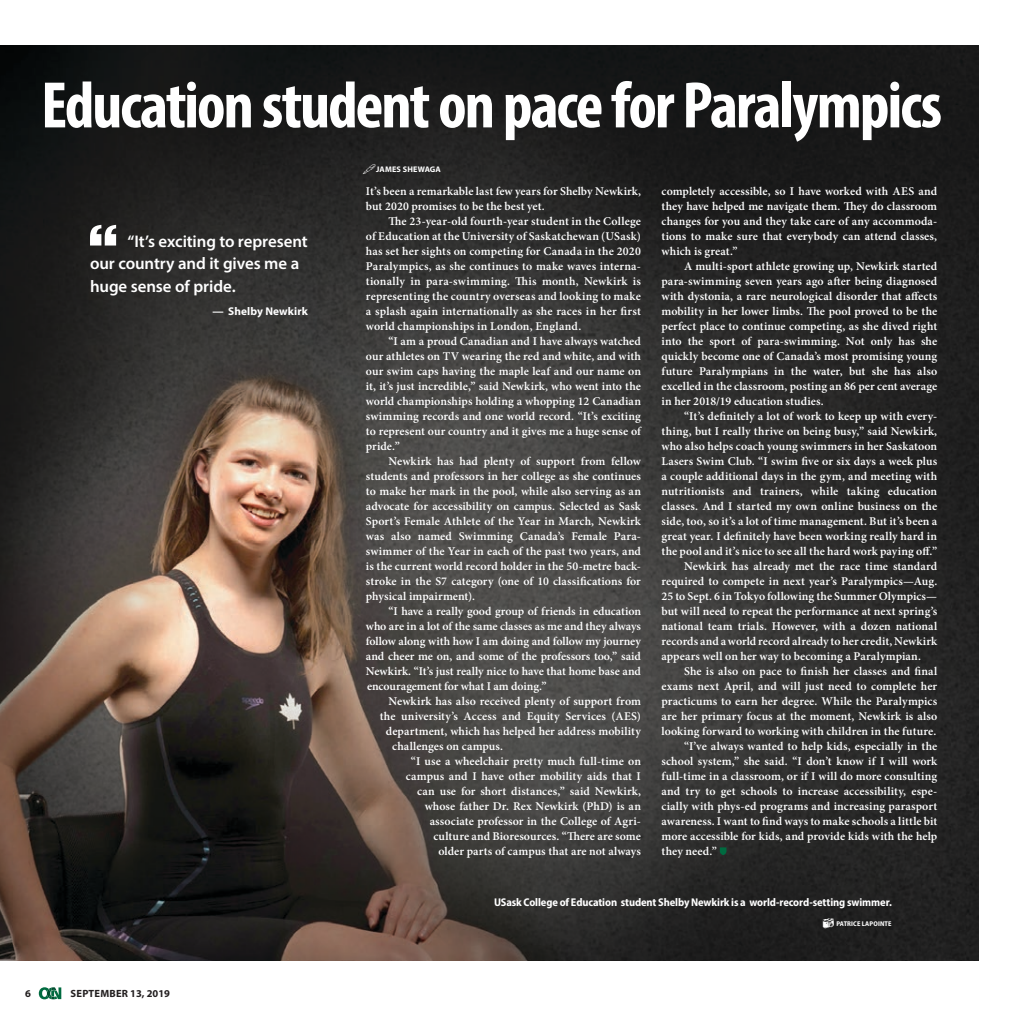
<style>
.page{position:relative;width:1024px;height:1024px;background:#fff}
.page>*{position:absolute;margin:0;border:0;box-sizing:border-box;transform-origin:0 0}
.heading_3{font:700 condensed 66.38px "Myriad Pro";letter-spacing:-.03em;color:#fff}
.Pull_out_Quote{font:600 16.88px/22.5px "Myriad Pro";letter-spacing:-.005em;color:#fff}
.Copy{font:600 11.88px/15px "Minion Pro";letter-spacing:.005em;color:#fff;text-align:justify}
.photo_caption{font:700 semi-condensed 11.25px "Myriad Pro";letter-spacing:-.01em;color:#fff}
.Pull_out_Quote-2{font:700 11.25px "Myriad Pro";letter-spacing:.01em;color:#fff}
.t1{font:700 10.5px "Myriad Pro";letter-spacing:.02em;color:#231f20}
.t2{font:700 8.12px "Myriad Pro";letter-spacing:.02em;color:#fff}
.t3{font:700 semi-condensed 6.88px "Myriad Pro";letter-spacing:.02em;color:#fff}
</style>
<div class="page">
<svg style="left:39px;top:987px;width:22px;height:12px"></svg>
<img style="left:0;top:45px;width:979px;height:916px">
<svg style="left:720px;top:847px;width:6px;height:8px"></svg>
<svg style="left:90px;top:225px;width:26px;height:20px"></svg>
<svg style="left:363px;top:163px;width:12px;height:11px"></svg>
<svg style="left:823px;top:918px;width:11px;height:10px"></svg>
<p class="heading_3" style="left:41px;top:64px;width:902px">Education student on pace for Paralympics</p>
<p class="Pull_out_Quote" style="left:90px;top:230px;width:219px;text-indent:37px">“It’s exciting to represent our country and it gives me a huge sense of pride.</p>
<p class="Pull_out_Quote-2" style="left:212px;top:304px;width:97px">— Shelby Newkirk</p>
<p class="t1" style="left:25px;top:986px;width:7px">6</p>
<p class="t1" style="left:71px;top:986px;width:101px">SEPTEMBER 13, 2019</p>
<p class="t2" style="left:376px;top:164px;width:66px">JAMES SHEWAGA</p>
<p class="Copy" style="left:366px;top:184px;width:277px">It’s been a remarkable last few years for Shelby Newkirk, but 2020 promises to be the best yet.</p>
<p class="Copy" style="left:366px;top:214px;width:277px;text-indent:23px">The 23-year-old fourth-year student in the College of Education at the University of Saskatchewan (USask) has set her sights on competing for Canada in the 2020<br>Paralympics, as she continues to make waves interna&shy;tionally in para-swimming. This month, Newkirk is representing the country overseas and looking to make a splash again internationally as she races in her first world championships in London, England.</p>
<p class="Copy" style="left:366px;top:334px;width:277px;text-indent:23px">“I am a proud Canadian and I have always watched our athletes on TV wearing the red and white, and with our swim caps having the maple leaf and our name on it, it’s just incredible,” said Newkirk, who went into the world championships holding a whopping 12 Canadian swimming records and one world record. “It’s exciting to represent our country and it gives me a huge sense of pride.”</p>
<p class="Copy" style="left:366px;top:454px;width:277px;text-indent:23px">Newkirk has had plenty of support from fellow students and professors in her college as she continues to make her mark in the pool, while also serving as an advocate for accessibility on campus. Selected as Sask Sport’s Female Athlete of the Year in March, Newkirk was also named Swimming Canada’s Female Para&shy;swimmer of the Year in each of the past two years, and is the current world record holder in the 50-metre back&shy;stroke in the S7 category (one of 10 classifications for physical impairment).</p>
<p class="Copy" style="left:366px;top:604px;width:277px;text-indent:23px">“I have a really good group of friends in education who are in a lot of the same classes as me and they always follow along with how I am doing and follow my journey and cheer me on, and some of the professors too,” said Newkirk. “It’s just really nice to have that home base and encouragement for what I am doing.”</p>
<p class="Copy" style="left:388px;top:694px;width:254px">Newkirk has also received plenty of support from</p>
<p class="Copy" style="left:380px;top:709px;width:263px">the university’s Access and Equity Services (AES)</p>
<p class="Copy" style="left:386px;top:724px;width:256px">department, which has helped her address mobility</p>
<p class="Copy" style="left:392px;top:739px;width:112px">challenges on campus.</p>
<p class="Copy" style="left:406px;top:754px;width:237px;text-align:right">“I use a wheelchair pretty much full-time on campus and I have other mobility aids that I can use for short distances,” said Newkirk, whose father Dr. Rex Newkirk (PhD) is an associate professor in the College of Agri&shy;culture and Bioresources. “There are some older parts of campus that are not always</p>
<p class="Copy" style="left:661px;top:184px;width:277px">completely accessible, so I have worked with AES and they have helped me navigate them. They do classroom changes for you and they take care of any accommoda&shy;tions to make sure that everybody can attend classes, which is great.”</p>
<p class="Copy" style="left:661px;top:259px;width:277px;text-indent:23px">A multi-sport athlete growing up, Newkirk started para-swimming seven years ago after being diagnosed with dystonia, a rare neurological disorder that affects mobility in her lower limbs. The pool proved to be the perfect place to continue competing, as she dived right into the sport of para-swimming. Not only has she quickly become one of Canada’s most promising young future Paralympians in the water, but she has also excelled in the classroom, posting an 86 per cent average in her 2018/19 education studies.</p>
<p class="Copy" style="left:661px;top:409px;width:277px;text-indent:23px">“It’s definitely a lot of work to keep up with every&shy;thing, but I really thrive on being busy,” said Newkirk, who also helps coach young swimmers in her Saskatoon Lasers Swim Club. “I swim five or six days a week plus a couple additional days in the gym, and meeting with nutritionists and trainers, while taking education classes. And I started my own online business on the side, too, so it’s a lot of time management. But it’s been a great year. I definitely have been working really hard in the pool and it’s nice to see all the hard work paying off.”</p>
<p class="Copy" style="left:661px;top:559px;width:277px;text-indent:23px">Newkirk has already met the race time standard required to compete in next year’s Paralympics—Aug.<br>25 to Sept. 6 in Tokyo following the Summer Olympics— but will need to repeat the performance at next spring’s national team trials. However, with a dozen national records and a world record already to her credit, Newkirk appears well on her way to becoming a Paralympian.</p>
<p class="Copy" style="left:661px;top:664px;width:277px;text-indent:23px">She is also on pace to finish her classes and final exams next April, and will just need to complete her practicums to earn her degree. While the Paralympics are her primary focus at the moment, Newkirk is also looking forward to working with children in the future.</p>
<p class="Copy" style="left:661px;top:739px;width:277px;text-indent:23px">“I’ve always wanted to help kids, especially in the school system,” she said. “I don’t know if I will work full-time in a classroom, or if I will do more consulting and try to get schools to increase accessibility, espe&shy;cially with phys-ed programs and increasing parasport awareness. I want to find ways to make schools a little bit more accessible for kids, and provide kids with the help they need.”</p>
<p class="photo_caption" style="left:494px;top:894px;width:399px">USask College of Education student Shelby Newkirk is a world-record-setting swimmer.</p>
<p class="t3" style="left:836px;top:919px;width:57px">PATRICE LAPOINTE</p>
</div>
